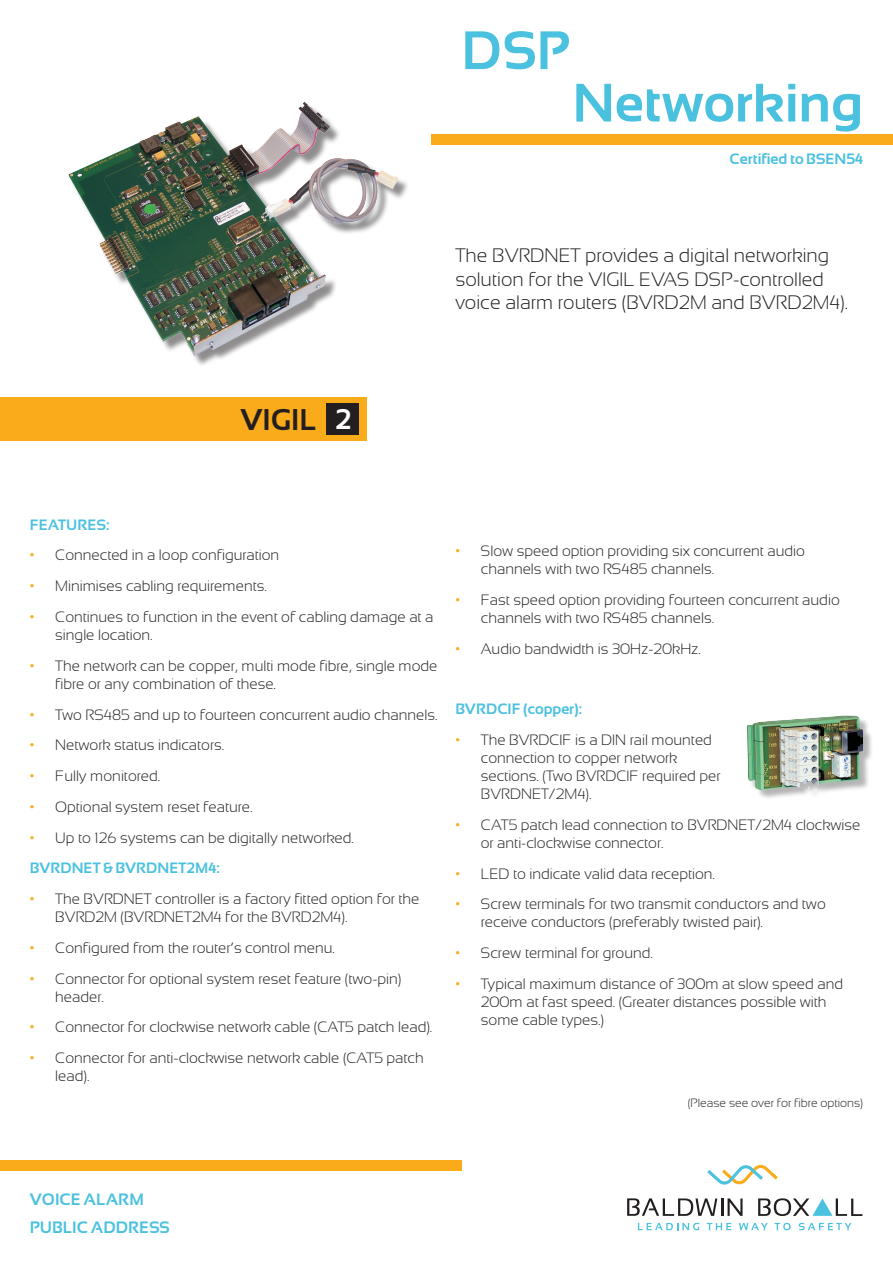
<style>
.page{position:relative;width:893px;height:1263px;background:#fff}
.page>*{position:absolute;margin:0;border:0;box-sizing:border-box;transform-origin:0 0}
.Page_Heading_p1{font:700 54px "Sansation";color:#4ac1df}
.t1{font:700 30px "Sansation";color:#231f20}
.t2{font:700 28.5px "Sansation";color:#fff}
.First_para_front_pag{font:300 19.5px/23.4px "Sansation";color:#231f20}
.Product_Category{font:700 16.5px "Sansation";color:#4ac1df}
.t3{font:300 15px/18px "Sansation";color:#231f20}
.sub_heading_blue{font:700 15px "Sansation";color:#4ac1df}
.Table_text{font:300 12px "Sansation";color:#231f20}
.s1{color:#faab1a}
</style>
<div class="page">
<div style="left:748px;top:717px;width:126px;height:84px;background:#231f20;opacity:.33"></div>
<img style="left:747px;top:715px;width:116px;height:75px">
<img style="left:69px;top:102px;width:330px;height:254px">
<div style="left:432px;top:135px;width:461px;height:10px;background:#faab1a"></div>
<div style="left:0;top:398px;width:367px;height:43px;background:#faab1a"></div>
<div style="left:326px;top:403px;width:33px;height:32px;background:#231f20"></div>
<svg style="left:638px;top:1223px;width:61px;height:7px"></svg>
<svg style="left:707px;top:1223px;width:24px;height:7px"></svg>
<svg style="left:739px;top:1223px;width:29px;height:7px"></svg>
<svg style="left:774px;top:1223px;width:17px;height:7px"></svg>
<svg style="left:799px;top:1223px;width:52px;height:7px"></svg>
<svg style="left:707px;top:1165px;width:71px;height:19px"></svg>
<svg style="left:627px;top:1198px;width:90px;height:18px"></svg>
<hr style="left:721px;top:1198px;width:3px;height:18px;background:#231f20">
<svg style="left:727px;top:1198px;width:16px;height:18px"></svg>
<svg style="left:758px;top:1198px;width:104px;height:18px"></svg>
<div style="left:0;top:1160px;width:461px;height:11px;background:#faab1a"></div>
<p class="Page_Heading_p1" style="left:461px;top:20px;width:109px">DSP</p>
<p class="Page_Heading_p1" style="left:572px;top:73px;width:292px">Networking</p>
<p class="sub_heading_blue" style="left:730px;top:150px;width:135px">Certified to BSEN54</p>
<p class="First_para_front_pag" style="left:455px;top:244px;width:394px">The BVRDNET provides a digital networking solution for the VIGIL EVAS DSP-controlled voice alarm routers (BVRD2M and BVRD2M4).</p>
<p class="t1" style="left:240px;top:403px;width:78px">VIGIL</p>
<p class="t2" style="left:335px;top:403px;width:18px">2</p>
<p class="sub_heading_blue" style="left:30px;top:516px;width:81px">FEATURES:</p>
<p class="t3" style="left:30px;top:546px;width:251px"><span class="s1">•</span> Connected in a loop configuration</p>
<p class="t3" style="left:30px;top:577px;width:239px"><span class="s1">•</span> Minimises cabling requirements.</p>
<p class="t3" style="left:55px;top:608px;width:380px;text-indent:-26px"><span class="s1">•</span> Continues to function in the event of cabling damage at a single location.</p>
<p class="t3" style="left:55px;top:657px;width:384px;text-indent:-26px"><span class="s1">•</span> The network can be copper, multi mode fibre, single mode fibre or any combination of these.</p>
<p class="t3" style="left:30px;top:705px;width:409px"><span class="s1">•</span> Two RS485 and up to fourteen concurrent audio channels.</p>
<p class="t3" style="left:30px;top:736px;width:196px"><span class="s1">•</span> Network status indicators.</p>
<p class="t3" style="left:30px;top:767px;width:132px"><span class="s1">•</span> Fully monitored.</p>
<p class="t3" style="left:30px;top:798px;width:224px"><span class="s1">•</span> Optional system reset feature.</p>
<p class="t3" style="left:30px;top:828px;width:326px"><span class="s1">•</span> Up to 126 systems can be digitally networked.</p>
<p class="sub_heading_blue" style="left:30px;top:860px;width:192px">BVRDNET &amp; BVRDNET2M4:</p>
<p class="t3" style="left:55px;top:890px;width:366px;text-indent:-26px"><span class="s1">•</span> The BVRDNET controller is a factory fitted option for the<br>BVRD2M (BVRDNET2M4 for the BVRD2M4).</p>
<p class="t3" style="left:30px;top:939px;width:307px"><span class="s1">•</span> Configured from the router’s control menu.</p>
<p class="t3" style="left:55px;top:969px;width:348px;text-indent:-26px"><span class="s1">•</span> Connector for optional system reset feature (two-pin) header.</p>
<p class="t3" style="left:30px;top:1018px;width:404px"><span class="s1">•</span> Connector for clockwise network cable (CAT5 patch lead).</p>
<p class="t3" style="left:55px;top:1049px;width:370px;text-indent:-26px"><span class="s1">•</span> Connector for anti-clockwise network cable (CAT5 patch lead).</p>
<p class="t3" style="left:481px;top:542px;width:326px;text-indent:-26px"><span class="s1">•</span> Slow speed option providing six concurrent audio channels with two RS485 channels.</p>
<p class="t3" style="left:481px;top:591px;width:360px;text-indent:-26px"><span class="s1">•</span> Fast speed option providing fourteen concurrent audio channels with two RS485 channels.</p>
<p class="t3" style="left:455px;top:640px;width:247px"><span class="s1">•</span> Audio bandwidth is 30Hz-20kHz.</p>
<p class="sub_heading_blue" style="left:455px;top:701px;width:129px">BVRDCIF (copper):</p>
<p class="t3" style="left:481px;top:731px;width:241px;text-indent:-26px"><span class="s1">•</span> The BVRDCIF is a DIN rail mounted connection to copper network sections. (Two BVRDCIF required per<br>BVRDNET/2M4).</p>
<p class="t3" style="left:481px;top:816px;width:381px;text-indent:-26px"><span class="s1">•</span> CAT5 patch lead connection to BVRDNET/2M4 clockwise or anti-clockwise connector.</p>
<p class="t3" style="left:455px;top:864px;width:261px"><span class="s1">•</span> LED to indicate valid data reception.</p>
<p class="t3" style="left:481px;top:895px;width:346px;text-indent:-26px"><span class="s1">•</span> Screw terminals for two transmit conductors and two receive conductors (preferably twisted pair).</p>
<p class="t3" style="left:455px;top:944px;width:199px"><span class="s1">•</span> Screw terminal for ground.</p>
<p class="t3" style="left:481px;top:975px;width:364px;text-indent:-26px"><span class="s1">•</span> Typical maximum distance of 300m at slow speed and<br>200m at fast speed. (Greater distances possible with some cable types.)</p>
<p class="Table_text" style="left:688px;top:1096px;width:177px">(Please see over for fibre options)</p>
<p class="Product_Category" style="left:30px;top:1190px;width:116px">VOICE ALARM</p>
<p class="Product_Category" style="left:30px;top:1218px;width:141px">PUBLIC ADDRESS</p>
</div>
